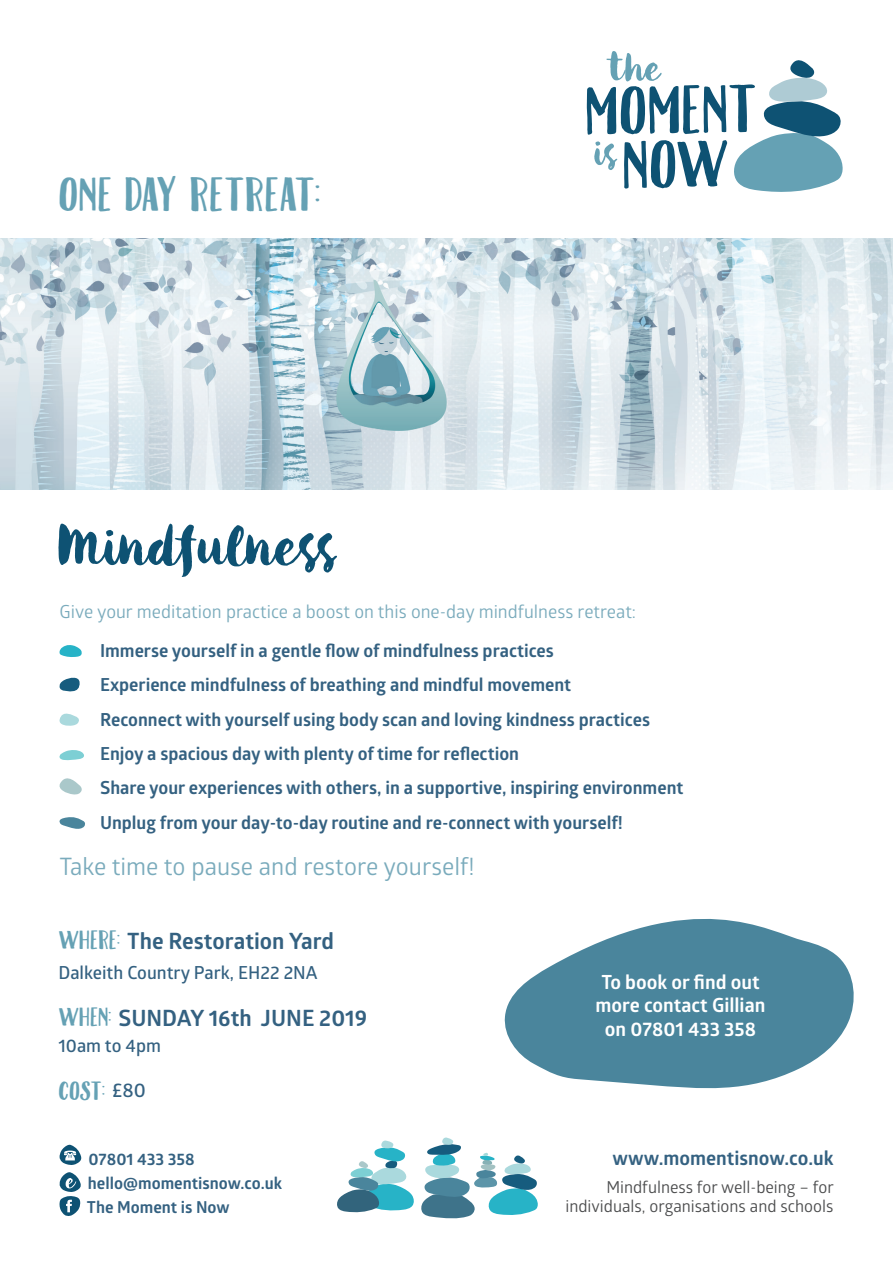
<style>
.page{position:relative;width:893px;height:1263px;background:#fff}
.page>*{position:absolute;margin:0;border:0;box-sizing:border-box;transform-origin:0 0}
.script_title{font:55.5px "Botanica Script";letter-spacing:-.02em;color:#0e5273}
.CAFERUS_title{font:43.5px "Caferus Normal";letter-spacing:.02em;color:#65a1b4}
.poster_12pt_light{font:24px "Glober";color:#7aabbc}
.CAFERUS_title-2{font:24px "Caferus Normal";color:#65a1b4}
.CAFERUS_title-3{font:700 22.5px "Glober";color:#346181}
.t1{font:700 19.5px/23.4px "Glober";color:#fff;text-align:center}
.t2{font:700 19.5px "Glober";color:#346181}
.poster_bullets{font:700 18px "Glober";color:#346181}
.poster_12pt_light-2{font:18px "Glober";color:#7aabbc}
.poster_12pt_light-3{font:700 18px "Glober";color:#346181}
.CAFERUS_title-4{font:600 18px "Glober";color:#346181}
.t3{font:16.5px/19.5px "Glober";color:#4b4c4d;text-align:right}
.t4{font:700 16.5px/24px "Glober";color:#346181}
.s1{font-family:"Caferus Normal";font-weight:400;font-size:24px;color:#65a1b4}
.s2{font-family:"Glober";font-weight:600;font-size:19.5px;color:#346181}
</style>
<div class="page">
<svg style="left:504px;top:919px;width:350px;height:170px;fill:#4a859c"></svg>
<svg style="left:587px;top:51px;width:256px;height:141px"></svg>
<svg style="left:337px;top:1137px;width:201px;height:82px"></svg>
<svg style="left:59px;top:1145px;width:23px;height:20px"></svg>
<svg style="left:59px;top:1172px;width:22px;height:44px"></svg>
<img style="left:0;top:238px;width:893px;height:252px">
<svg style="left:59px;top:645px;width:23px;height:12px"></svg>
<svg style="left:59px;top:677px;width:21px;height:15px"></svg>
<svg style="left:59px;top:713px;width:20px;height:13px"></svg>
<svg style="left:59px;top:750px;width:25px;height:10px"></svg>
<svg style="left:59px;top:778px;width:23px;height:16px"></svg>
<svg style="left:59px;top:817px;width:26px;height:12px"></svg>
<p class="CAFERUS_title" style="left:58px;top:167px;width:263px">ONE DAY RETREAT:</p>
<p class="script_title" style="left:58px;top:510px;width:281px">Mindfulness</p>
<p class="poster_12pt_light-2" style="left:60px;top:599px;width:578px">Give your meditation practice a boost on this one-day mindfulness retreat:</p>
<p class="poster_12pt_light-3" style="left:100px;top:638px;width:455px">Immerse yourself in a gentle flow of mindfulness practices</p>
<p class="poster_bullets" style="left:100px;top:672px;width:473px">Experience mindfulness of breathing and mindful movement</p>
<p class="poster_bullets" style="left:100px;top:707px;width:551px">Reconnect with yourself using body scan and loving kindness practices</p>
<p class="poster_bullets" style="left:100px;top:741px;width:420px">Enjoy a spacious day with plenty of time for reflection</p>
<p class="poster_bullets" style="left:100px;top:775px;width:585px">Share your experiences with others, in a supportive, inspiring environment</p>
<p class="poster_bullets" style="left:100px;top:810px;width:524px">Unplug from your day-to-day routine and re-connect with yourself!</p>
<p class="poster_12pt_light" style="left:60px;top:849px;width:417px">Take time to pause and restore yourself!</p>
<p class="CAFERUS_title-3" style="left:58px;top:925px;width:277px"><span class="s1">WHERE:</span> The Restoration Yard</p>
<p class="CAFERUS_title-4" style="left:58px;top:960px;width:261px">Dalkeith Country Park, EH22 2NA</p>
<p class="CAFERUS_title-3" style="left:58px;top:1003px;width:310px"><span class="s1">WHEN:</span> SUNDAY 16th JUNE 2019</p>
<p class="CAFERUS_title-4" style="left:58px;top:1033px;width:104px">10am to 4pm</p>
<p class="CAFERUS_title-2" style="left:58px;top:1075px;width:89px">COST: <span class="s2">£80</span></p>
<p class="t4" style="left:87px;top:1147px;width:197px">07801 433 358 hello@momentisnow.co.uk<br>The Moment is Now</p>
<p class="t1" style="left:596px;top:970px;width:171px">To book or find out more contact Gillian on 07801 433 358</p>
<p class="t2" style="left:613px;top:1144px;width:223px">www.momentisnow.co.uk</p>
<p class="t3" style="left:565px;top:1176px;width:270px">Mindfulness for well-being – for individuals, organisations and schools</p>
</div>
